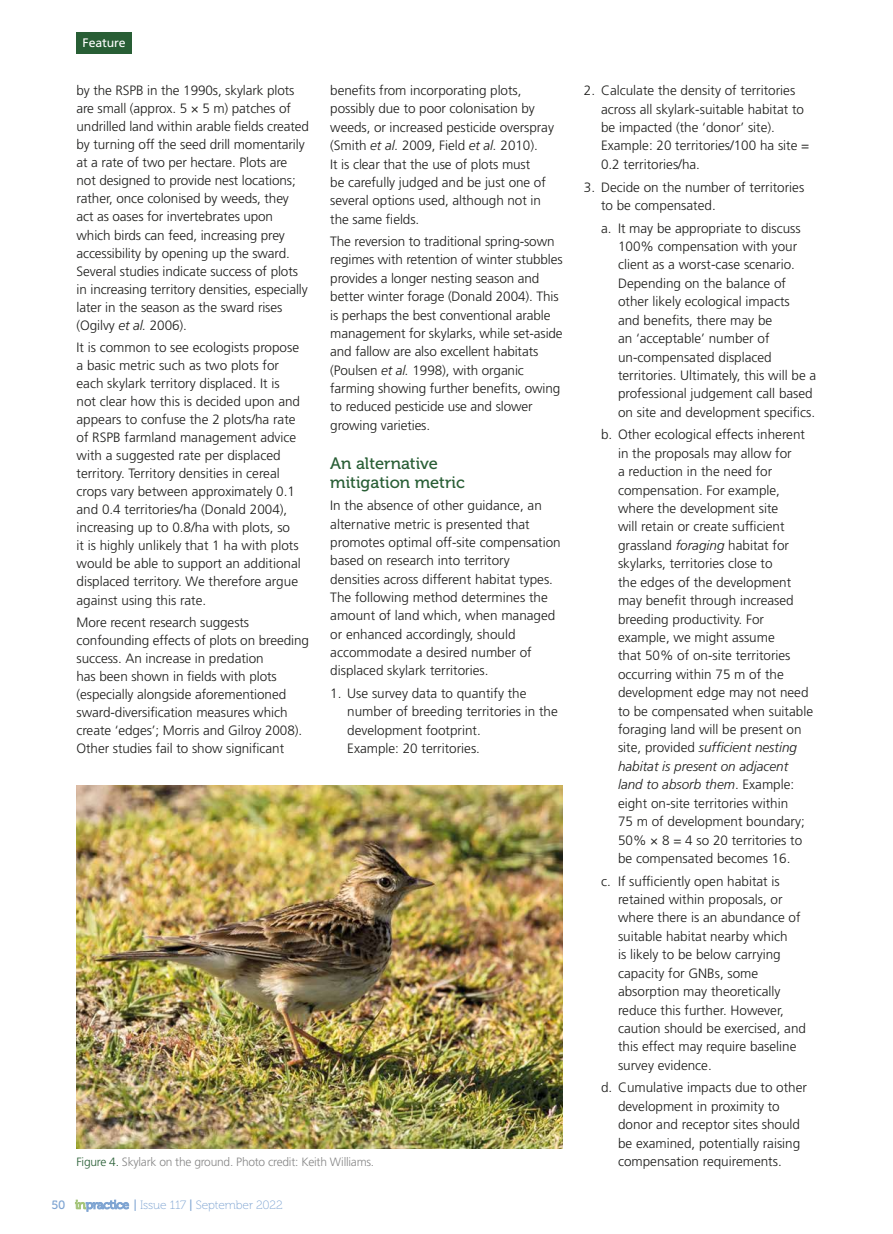
<style>
.page{position:relative;width:893px;height:1234px;background:#fff}
.page>*{position:absolute;margin:0;border:0;box-sizing:border-box;transform-origin:0 0}
.t1{font:16.5px/18.3px "Museo 500";color:#285e35}
.t2{font:300 13.5px/18.5px "Frutiger LT Std";color:#1d1d1b}
.t3{font:12.3px "Frutiger LT Std";letter-spacing:-.01em;color:#fff}
.t4{font:300 12px "Frutiger LT Std";letter-spacing:-.02em;color:#878787}
.t5{font:12px "Museo 100";letter-spacing:-.01em;color:#7ea4d2}
.t6{font:12px "Museo 500";color:#7ea4d2}
.s1{font-style:italic}
.s2{color:#285e35}
.s3{font-family:"Museo 500"}
</style>
<div class="page">
<div style="left:77px;top:32px;width:55px;height:21px;background:#285e35"></div>
<img style="left:77px;top:785px;width:486px;height:362px">
<svg style="left:75px;top:1199px;width:54px;height:12px"></svg>
<p class="t3" style="left:83px;top:35px;width:45px">Feature</p>
<p class="t2" style="left:77px;top:82px;width:234px;line-height:18px">by the RSPB in the 1990s, skylark plots are small (approx. 5 × 5 m) patches of undrilled land within arable fields created by turning off the seed drill momentarily at a rate of two per hectare. Plots are not designed to provide nest locations; rather, once colonised by weeds, they act as oases for invertebrates upon which birds can feed, increasing prey accessibility by opening up the sward.<br>Several studies indicate success of plots in increasing territory densities, especially later in the season as the sward rises (Ogilvy <span class="s1">et al.</span> 2006).</p>
<p class="t2" style="left:77px;top:338px;width:226px;line-height:18px">It is common to see ecologists propose a basic metric such as two plots for each skylark territory displaced. It is not clear how this is decided upon and appears to confuse the 2 plots/ha rate of RSPB farmland management advice with a suggested rate per displaced territory. Territory densities in cereal crops vary between approximately 0.1 and 0.4 territories/ha (Donald 2004), increasing up to 0.8/ha with plots, so it is highly unlikely that 1 ha with plots would be able to support an additional displaced territory. We therefore argue against using this rate.</p>
<p class="t2" style="left:77px;top:613px;width:234px;line-height:18px">More recent research suggests confounding effects of plots on breeding success. An increase in predation<br>has been shown in fields with plots (especially alongside aforementioned sward-diversification measures which create ‘edges’; Morris and Gilroy 2008).<br>Other studies fail to show significant</p>
<p class="t2" style="left:330px;top:81px;width:225px">benefits from incorporating plots, possibly due to poor colonisation by weeds, or increased pesticide overspray (Smith <span class="s1">et al.</span> 2009, Field <span class="s1">et al.</span> 2010).<br>It is clear that the use of plots must<br>be carefully judged and be just one of several options used, although not in the same fields.</p>
<p class="t2" style="left:330px;top:232px;width:234px">The reversion to traditional spring-sown regimes with retention of winter stubbles provides a longer nesting season and better winter forage (Donald 2004). This is perhaps the best conventional arable management for skylarks, while set-aside and fallow are also excellent habitats (Poulsen <span class="s1">et al.</span> 1998), with organic farming showing further benefits, owing to reduced pesticide use and slower growing varieties.</p>
<p class="t1" style="left:330px;top:455px;width:136px">An alternative mitigation metric</p>
<p class="t2" style="left:330px;top:496px;width:232px">In the absence of other guidance, an alternative metric is presented that promotes optimal off-site compensation based on research into territory densities across different habitat types.<br>The following method determines the amount of land which, when managed or enhanced accordingly, should accommodate a desired number of displaced skylark territories.</p>
<p class="t2" style="left:347px;top:684px;width:212px;text-indent:-17px">1. Use survey data to quantify the number of breeding territories in the development footprint.<br>Example: 20 territories.</p>
<p class="t2" style="left:601px;top:81px;width:210px;text-indent:-17px">2. Calculate the density of territories across all skylark-suitable habitat to be impacted (the ‘donor’ site).<br>Example: 20 territories/100 ha site = 0.2 territories/ha.</p>
<p class="t2" style="left:601px;top:178px;width:205px;text-indent:-17px">3. Decide on the number of territories to be compensated.</p>
<p class="t2" style="left:618px;top:219px;width:200px;text-indent:-17px">a. It may be appropriate to discuss<br>100% compensation with your client as a worst-case scenario.<br>Depending on the balance of other likely ecological impacts<br>and benefits, there may be<br>an ‘acceptable’ number of un-compensated displaced territories. Ultimately, this will be a professional judgement call based on site and development specifics.</p>
<p class="t2" style="left:618px;top:425px;width:197px;text-indent:-17px">b. Other ecological effects inherent in the proposals may allow for<br>a reduction in the need for compensation. For example, where the development site<br>will retain or create sufficient grassland <span class="s1">foraging</span> habitat for skylarks, territories close to<br>the edges of the development may benefit through increased breeding productivity. For example, we might assume<br>that 50% of on-site territories occurring within 75 m of the development edge may not need to be compensated when suitable foraging land will be present on site, provided <span class="s1">sufficient nesting habitat is present on adjacent land to absorb them</span>. Example: eight on-site territories within<br>75 m of development boundary;<br>50% × 8 = 4 so 20 territories to be compensated becomes 16.</p>
<p class="t2" style="left:618px;top:871px;width:190px;text-indent:-17px">c. If sufficiently open habitat is retained within proposals, or where there is an abundance of suitable habitat nearby which<br>is likely to be below carrying capacity for GNBs, some absorption may theoretically reduce this further. However, caution should be exercised, and this effect may require baseline survey evidence.</p>
<p class="t2" style="left:618px;top:1078px;width:191px;text-indent:-17px">d. Cumulative impacts due to other development in proximity to donor and receptor sites should be examined, potentially raising</p>
<p class="t4" style="left:77px;top:1154px;width:299px"><span class="s2">Figure 4.</span> Skylark on the ground. Photo credit: Keith Williams.</p>
<p class="t2" style="left:618px;top:1152px;width:165px">compensation requirements.</p>
<p class="t6" style="left:51px;top:1197px;width:15px">50</p>
<p class="t5" style="left:134px;top:1198px;width:151px"><span class="s3">|</span> Issue 117 <span class="s3">|</span> September 2022</p>
</div>
